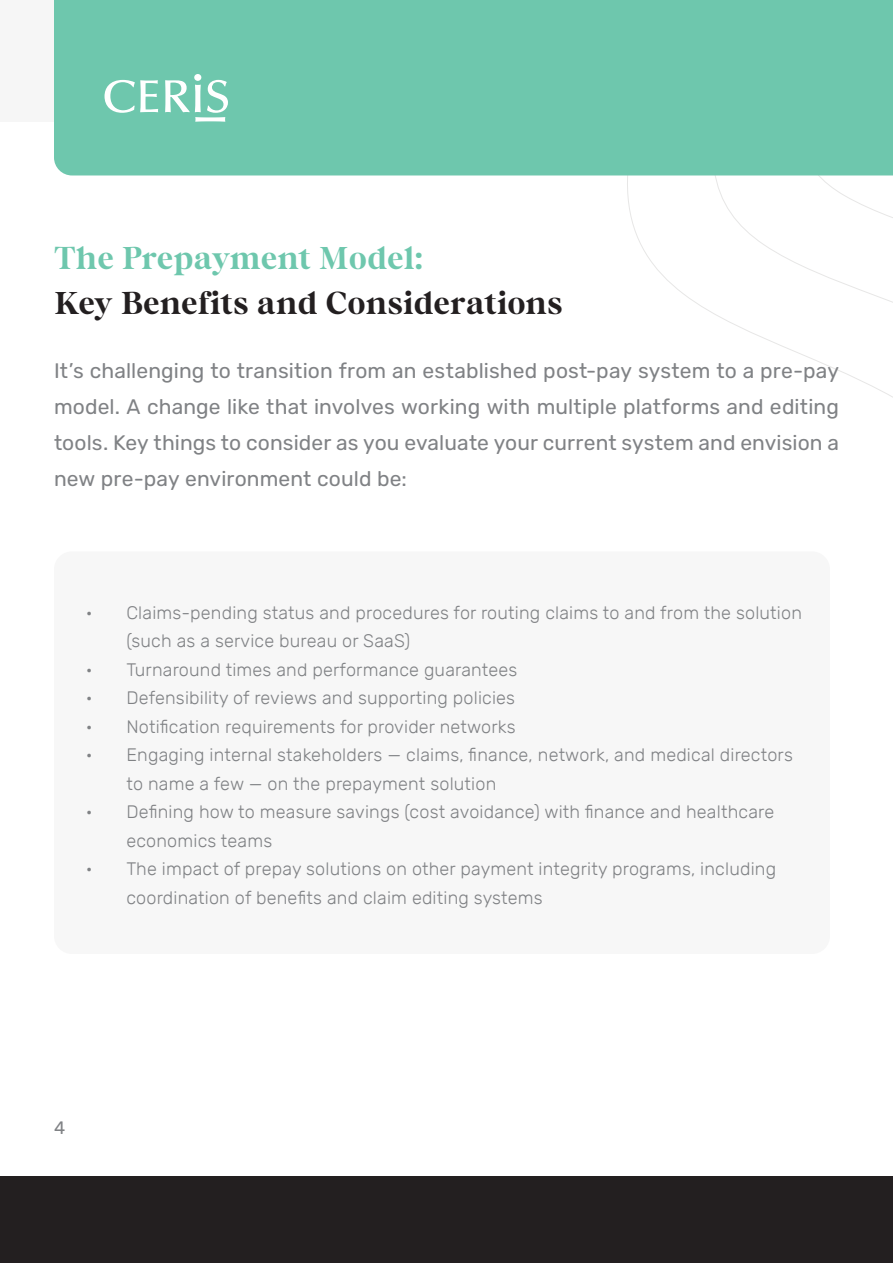
<style>
.page{position:relative;width:893px;height:1263px;background:#fff}
.page>*{position:absolute;margin:0;border:0;box-sizing:border-box;transform-origin:0 0}
.Body_Header{font:700 31.5px "Bastia";letter-spacing:.01em;color:#231f20}
.Body_Header-2{font:700 31.5px "Bastia";letter-spacing:.01em;color:#6ec7ad}
.Headline_17_20_Left{font:21px/36px "Rubik";letter-spacing:.005em;color:#808285;text-align:justify}
.t1{font:300 18px/28.5px "Rubik";letter-spacing:.01em;color:#808285}
.Headline_17_20_Left-2{font:18px "Rubik";color:#808285}
</style>
<div class="page">
<div style="left:0;top:0;width:893px;height:121px;background:#f6f6f6"></div>
<svg style="left:626px;top:175px;width:267px;height:223px"></svg>
<div style="left:54px;top:551px;width:776px;height:403px;background:#f7f7f7;border-radius:18px"></div>
<div style="left:54px;top:0;width:839px;height:175px;background:#6ec7ad"></div>
<svg style="left:105px;top:80px;width:53px;height:33px"></svg>
<div style="left:194px;top:74px;width:7px;height:7px;background:#fff;border-radius:50%"></div>
<svg style="left:165px;top:80px;width:63px;height:42px"></svg>
<div style="left:0;top:1177px;width:893px;height:86px;background:#231f20"></div>
<p class="Body_Header-2" style="left:54px;top:237px;width:370px">The Prepayment Model:</p>
<p class="Body_Header" style="left:54px;top:282px;width:510px">Key Benefits and Considerations</p>
<p class="Headline_17_20_Left" style="left:54px;top:353px;width:786px">It’s challenging to transition from an established post-pay system to a pre-pay model. A change like that involves working with multiple platforms and editing tools. Key things to consider as you evaluate your current system and envision a new pre-pay environment could be:</p>
<p class="t1" style="left:126px;top:598px;width:677px;text-indent:-40px">• Claims-pending status and procedures for routing claims to and from the solution (such as a service bureau or SaaS)</p>
<p class="t1" style="left:86px;top:655px;width:433px">• Turnaround times and performance guarantees</p>
<p class="t1" style="left:86px;top:684px;width:431px">• Defensibility of reviews and supporting policies</p>
<p class="t1" style="left:86px;top:712px;width:431px">• Notification requirements for provider networks</p>
<p class="t1" style="left:126px;top:741px;width:668px;text-indent:-40px">• Engaging internal stakeholders — claims, finance, network, and medical directors to name a few — on the prepayment solution</p>
<p class="t1" style="left:126px;top:798px;width:649px;text-indent:-40px">• Defining how to measure savings (cost avoidance) with finance and healthcare economics teams</p>
<p class="t1" style="left:126px;top:855px;width:651px;text-indent:-40px">• The impact of prepay solutions on other payment integrity programs, including coordination of benefits and claim editing systems</p>
<p class="Headline_17_20_Left-2" style="left:54px;top:1118px;width:13px">4</p>
</div>
